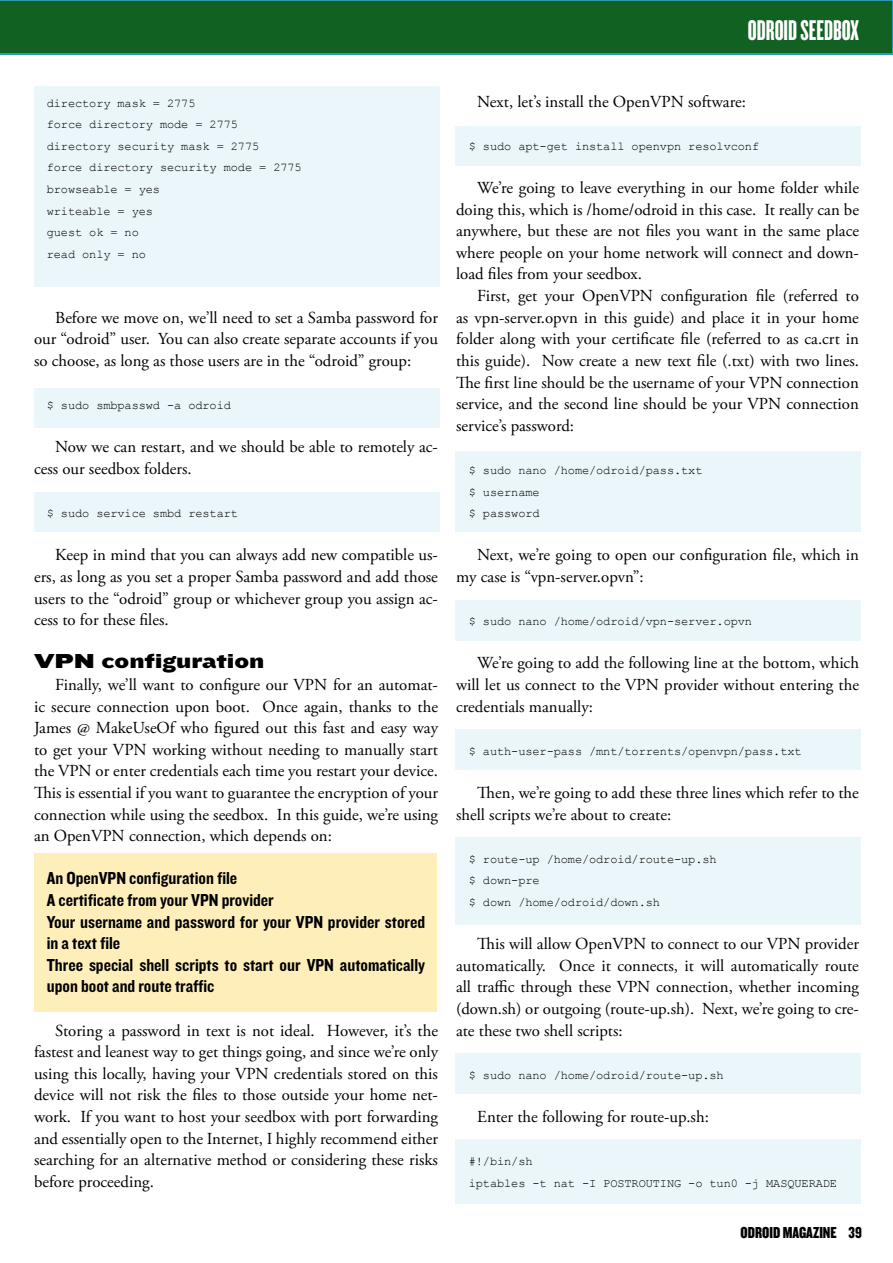
<style>
.page{position:relative;width:893px;height:1263px;background:#fff}
.page>*{position:absolute;margin:0;border:0;box-sizing:border-box;transform-origin:0 0}
.t1{font:29.7px "Knockout HTF67 Full Bantamwt";color:#fff}
.t2{font:21px "Knockout HTF74 Full Sumo";color:#000}
.t3{font:18px/21.6px "Knockout HTF50 Welterweight";color:#000}
.t4{font:16.8px/21.6px "Adobe Garamond Pro";color:#000;text-align:justify}
.t5{font:16.5px "Knockout HTF69 Full Liteweight";color:#000}
.t6{font:12px/21.6px "Courier New";letter-spacing:-.01em;color:#000}
</style>
<div class="page">
<div style="left:34px;top:853px;width:402px;height:159px;background:#feeeba"></div>
<div style="left:34px;top:86px;width:406px;height:201px;background:#eaf6fa"></div>
<div style="left:34px;top:388px;width:406px;height:40px;background:#eaf6fa"></div>
<div style="left:455px;top:126px;width:405px;height:40px;background:#eaf6fa"></div>
<div style="left:455px;top:451px;width:405px;height:80px;background:#eaf6fa"></div>
<div style="left:455px;top:600px;width:405px;height:40px;background:#eaf6fa"></div>
<div style="left:455px;top:729px;width:405px;height:41px;background:#eaf6fa"></div>
<div style="left:455px;top:838px;width:405px;height:87px;background:#eaf6fa"></div>
<div style="left:455px;top:1053px;width:405px;height:41px;background:#eaf6fa"></div>
<div style="left:455px;top:1139px;width:405px;height:64px;background:#eaf6fa"></div>
<div style="left:34px;top:492px;width:406px;height:40px;background:#eaf6fa"></div>
<div style="left:0;top:0;width:893px;height:55px;background:#116123"></div>
<h1 class="t1" style="left:748px;top:15px;width:113px">ODROID SEEDBOX</h1>
<p class="t6" style="left:47px;top:92px;width:257px">directory mask = 2775<br>force directory mode = 2775 directory security mask = 2775<br>force directory security mode = 2775 browseable = yes<br>writeable = yes<br>guest ok = no<br>read only = no</p>
<p class="t4" style="left:34px;top:307px;width:405px;text-indent:21px">Before we move on, we’ll need to set a Samba password for our “odroid” user. You can also create separate accounts if you so choose, as long as those users are in the “odroid” group:</p>
<p class="t6" style="left:47px;top:394px;width:186px">$ sudo smbpasswd -a odroid</p>
<p class="t4" style="left:34px;top:437px;width:405px;text-indent:21px">Now we can restart, and we should be able to remotely ac&shy;cess our seedbox folders.</p>
<p class="t6" style="left:47px;top:502px;width:193px">$ sudo service smbd restart</p>
<p class="t4" style="left:34px;top:545px;width:405px;text-indent:21px">Keep in mind that you can always add new compatible us&shy;ers, as long as you set a proper Samba password and add those users to the “odroid” group or whichever group you assign ac&shy;cess to for these files.</p>
<p class="t2" style="left:34px;top:649px;width:232px">VPN configuration</p>
<p class="t4" style="left:34px;top:674px;width:406px;text-indent:21px">Finally, we’ll want to configure our VPN for an automat&shy;ic secure connection upon boot. Once again, thanks to the James @ MakeUseOf who figured out this fast and easy way to get your VPN working without needing to manually start the VPN or enter credentials each time you restart your device.<br>This is essential if you want to guarantee the encryption of your connection while using the seedbox. In this guide, we’re using an OpenVPN connection, which depends on:</p>
<p class="t3" style="left:47px;top:868px;width:380px">An OpenVPN configuration file<br>A certificate from your VPN provider<br>Your username and password for your VPN provider stored in a text file<br>Three special shell scripts to start our VPN automatically upon boot and route traffic</p>
<p class="t4" style="left:34px;top:1020px;width:406px;text-indent:21px">Storing a password in text is not ideal. However, it’s the fastest and leanest way to get things going, and since we’re only using this locally, having your VPN credentials stored on this device will not risk the files to those outside your home net&shy;work. If you want to host your seedbox with port forwarding and essentially open to the Internet, I highly recommend either searching for an alternative method or considering these risks before proceeding.</p>
<p class="t4" style="left:477px;top:91px;width:270px">Next, let’s install the OpenVPN software:</p>
<p class="t6" style="left:469px;top:135px;width:292px">$ sudo apt-get install openvpn resolvconf</p>
<p class="t4" style="left:456px;top:178px;width:404px;text-indent:21px">We’re going to leave everything in our home folder while doing this, which is /home/odroid in this case. It really can be anywhere, but these are not files you want in the same place where people on your home network will connect and down&shy;load files from your seedbox.</p>
<p class="t4" style="left:456px;top:286px;width:404px;text-indent:21px">First, get your OpenVPN configuration file (referred to as vpn-server.opvn in this guide) and place it in your home folder along with your certificate file (referred to as ca.crt in this guide). Now create a new text file (.txt) with two lines.<br>The first line should be the username of your VPN connection service, and the second line should be your VPN connection service’s password:</p>
<p class="t6" style="left:469px;top:459px;width:235px">$ sudo nano /home/odroid/pass.txt $ username<br>$ password</p>
<p class="t4" style="left:456px;top:545px;width:404px;text-indent:21px">Next, we’re going to open our configuration file, which in my case is “vpn-server.opvn”:</p>
<p class="t6" style="left:469px;top:610px;width:285px">$ sudo nano /home/odroid/vpn-server.opvn</p>
<p class="t4" style="left:456px;top:653px;width:404px;text-indent:21px">We’re going to add the following line at the bottom, which will let us connect to the VPN provider without entering the credentials manually:</p>
<p class="t6" style="left:469px;top:740px;width:334px">$ auth-user-pass /mnt/torrents/openvpn/pass.txt</p>
<p class="t4" style="left:456px;top:782px;width:404px;text-indent:21px">Then, we’re going to add these three lines which refer to the shell scripts we’re about to create:</p>
<p class="t6" style="left:469px;top:848px;width:249px">$ route-up /home/odroid/route-up.sh $ down-pre<br>$ down /home/odroid/down.sh</p>
<p class="t4" style="left:456px;top:934px;width:404px;text-indent:21px">This will allow OpenVPN to connect to our VPN provider automatically. Once it connects, it will automatically route all traffic through these VPN connection, whether incoming (down.sh) or outgoing (route-up.sh). Next, we’re going to cre&shy;ate these two shell scripts:</p>
<p class="t6" style="left:469px;top:1064px;width:257px">$ sudo nano /home/odroid/route-up.sh</p>
<p class="t4" style="left:477px;top:1106px;width:233px">Enter the following for route-up.sh:</p>
<p class="t6" style="left:469px;top:1150px;width:370px">#!/bin/sh<br>iptables -t nat -I POSTROUTING -o tun0 -j MASQUERADE</p>
<p class="t5" style="left:741px;top:1224px;width:123px">ODROID MAGAZINE 39</p>
</div>
